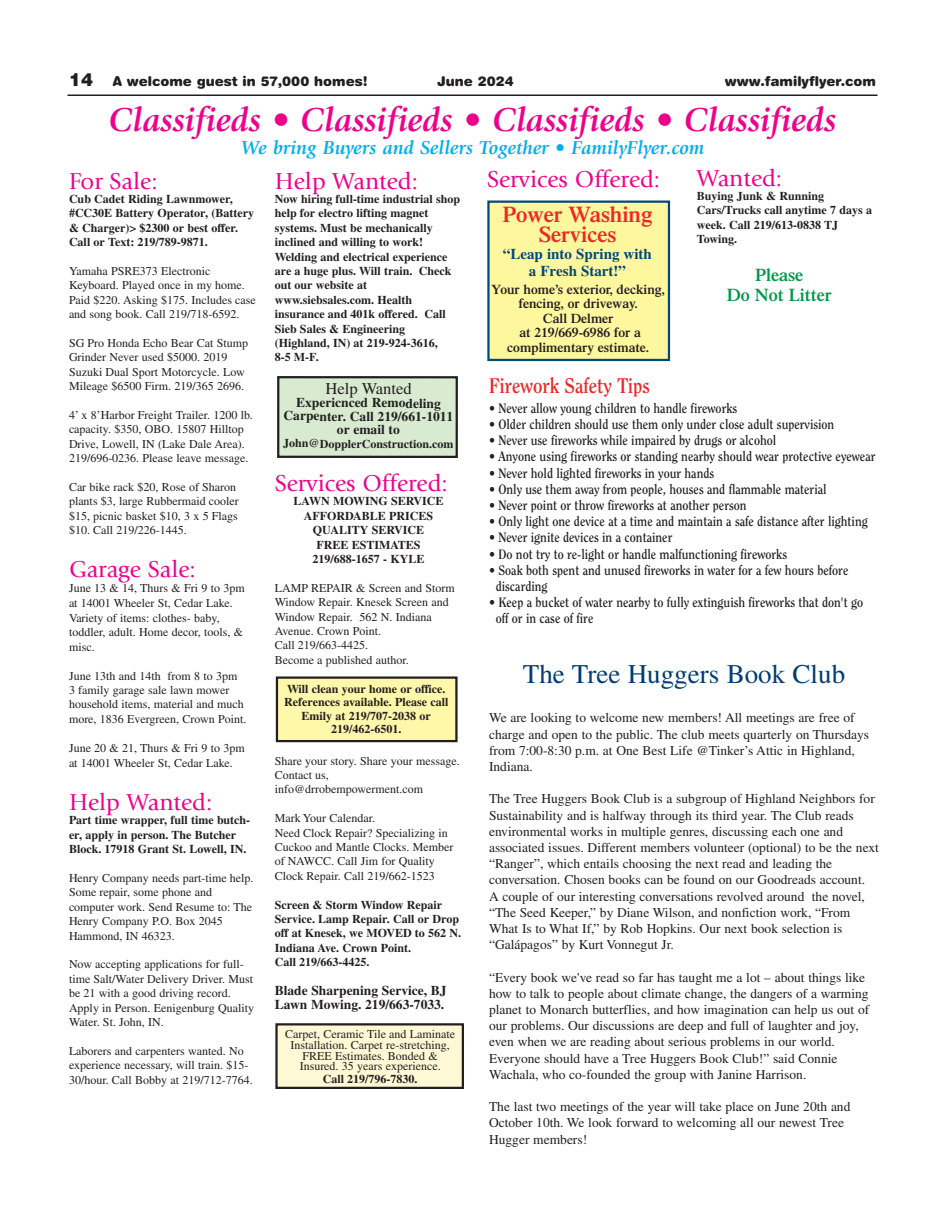
<style>
.page{position:relative;width:945px;height:1215px;background:#fff}
.page>*{position:absolute;margin:0;border:0;box-sizing:border-box;transform-origin:0 0}
.t1{font:italic 700 34.5px "Giovanni";color:#ed028c}
.t2{font:27px "Times";color:#003c77}
.t3{font:24px "Giovanni";color:#ed028c}
.t4{font:600 22.5px/20px "Times";color:#ed2724;text-align:center}
.t5{font:700 21px "Clearface";color:#ed2724;scale:.9 1}
.t6{font:italic 700 19.5px "Giovanni";color:#00aeef}
.t7{font:600 18px/20px "Times";color:#00984a;text-align:center}
.t8{font:16.5px "Times";letter-spacing:-.005em;color:#231f20}
.t9{font:700 15px/16.8px "Times";color:#004979;text-align:center}
.t10{font:13.5px/16.2px "Times";color:#231f20}
.t11{font:700 13.5px/16.2px "Clearface";color:#231f20;scale:.9 1}
.t12{font:700 13.5px/13.5px "Times";letter-spacing:-.005em;color:#231f20}
.t13{font:600 13.5px/14.4px "Times";color:#231f20;text-align:center}
.t14{font:900 13.5px "Helvetica Rounded";color:#231f20}
.t15{font:12px/14.4px "Times";color:#231f20}
.t16{font:700 12px/14.4px "Times";color:#231f20}
.s1{font-family:"Helvetica";font-size:18px}
</style>
<div class="page">
<hr style="left:68px;top:94px;width:810px;height:2px;background:#231f20">
<div style="left:277px;top:1024px;width:186px;height:64px;background:#fef8d5"></div>
<div style="left:275px;top:1023px;width:189px;height:66px;border:2px solid #231f20"></div>
<div style="left:278px;top:377px;width:179px;height:80px;background:#d8ebd1"></div>
<div style="left:277px;top:376px;width:181px;height:82px;border:2px solid #231f20"></div>
<div style="left:490px;top:203px;width:178px;height:156px;background:#fff79e"></div>
<div style="left:487px;top:201px;width:183px;height:160px;border:2px solid #004979"></div>
<div style="left:277px;top:678px;width:179px;height:63px;background:#fff8ab"></div>
<div style="left:276px;top:676px;width:182px;height:66px;border:2px solid #231f20"></div>
<p class="t14" style="left:69px;top:76px;width:300px"><span class="s1">14</span> A welcome guest in 57,000 homes!</p>
<p class="t14" style="left:437px;top:76px;width:78px">June 2024</p>
<p class="t14" style="left:725px;top:76px;width:153px">www.familyflyer.com</p>
<h1 class="t1" style="left:109px;top:105px;width:729px">Classifieds • Classifieds • Classifieds • Classifieds</h1>
<h3 class="t6" style="left:241px;top:139px;width:465px">We bring Buyers and Sellers Together • FamilyFlyer.com</h3>
<h3 class="t3" style="left:69px;top:171px;width:90px">For Sale:</h3>
<p class="t16" style="left:69px;top:193px;width:187px">Cub Cadet Riding Lawnmower, #CC30E Battery Operator, (Battery &amp; Charger)&gt; $2300 or best offer.<br>Call or Text: 219/789-9871.</p>
<p class="t15" style="left:69px;top:265px;width:188px">Yamaha PSRE373 Electronic Keyboard. Played once in my home.<br>Paid $220. Asking $175. Includes case and song book. Call 219/718-6592.</p>
<p class="t15" style="left:69px;top:337px;width:181px">SG Pro Honda Echo Bear Cat Stump<br>Grinder Never used $5000. 2019<br>Suzuki Dual Sport Motorcycle. Low<br>Mileage $6500 Firm. 219/365 2696.</p>
<p class="t15" style="left:69px;top:409px;width:185px">4’ x 8’Harbor Freight Trailer. 1200 lb. capacity. $350, OBO. 15807 Hilltop Drive, Lowell, IN (Lake Dale Area).<br>219/696-0236. Please leave message.</p>
<p class="t15" style="left:69px;top:481px;width:171px">Car bike rack $20, Rose of Sharon plants $3, large Rubbermaid cooler $15, picnic basket $10, 3 x 5 Flags $10. Call 219/226-1445.</p>
<h3 class="t3" style="left:69px;top:559px;width:128px">Garage Sale:</h3>
<p class="t15" style="left:69px;top:582px;width:177px">June 13 &amp; 14, Thurs &amp; Fri 9 to 3pm at 14001 Wheeler St, Cedar Lake.<br>Variety of items: clothes- baby, toddler, adult. Home decor, tools, &amp; misc.</p>
<p class="t15" style="left:69px;top:670px;width:179px">June 13th and 14th from 8 to 3pm<br>3 family garage sale lawn mower household items, material and much more, 1836 Evergreen, Crown Point.</p>
<p class="t15" style="left:69px;top:742px;width:177px;line-height:14.9px">June 20 &amp; 21, Thurs &amp; Fri 9 to 3pm at 14001 Wheeler St, Cedar Lake.</p>
<h3 class="t3" style="left:69px;top:792px;width:145px">Help Wanted:</h3>
<p class="t16" style="left:69px;top:814px;width:183px">Part time wrapper, full time butch&shy;er, apply in person. The Butcher<br>Block. 17918 Grant St. Lowell, IN.</p>
<p class="t15" style="left:69px;top:872px;width:186px">Henry Company needs part-time help.<br>Some repair, some phone and computer work. Send Resume to: The<br>Henry Company P.O. Box 2045<br>Hammond, IN 46323.</p>
<p class="t15" style="left:69px;top:959px;width:187px">Now accepting applications for full&shy;time Salt/Water Delivery Driver. Must be 21 with a good driving record.<br>Apply in Person. Eenigenburg Quality Water. St. John, IN.</p>
<p class="t15" style="left:69px;top:1045px;width:185px">Laborers and carpenters wanted. No experience necessary, will train. $15-<br>30/hour. Call Bobby at 219/712-7764.</p>
<h3 class="t3" style="left:275px;top:171px;width:145px">Help Wanted:</h3>
<p class="t16" style="left:275px;top:193px;width:187px">Now hiring full-time industrial shop help for electro lifting magnet systems. Must be mechanically inclined and willing to work!<br>Welding and electrical experience are a huge plus. Will train. Check out our website at www.siebsales.com. Health insurance and 401k offered. Call<br>Sieb Sales &amp; Engineering (Highland, IN) at 219-924-3616,<br>8-5 M-F.</p>
<h3 class="t8" style="left:326px;top:383px;width:88px">Help Wanted</h3>
<p class="t12" style="left:284px;top:397px;width:171px;text-align:center">Expericnced Remodeling<br>Carpenter. Call 219/661-1011 or email to</p>
<p class="t16" style="left:283px;top:438px;width:172px">John@DopplerConstruction.com</p>
<h3 class="t3" style="left:275px;top:473px;width:175px">Services Offered:</h3>
<p class="t16" style="left:293px;top:495px;width:152px;text-align:center">LAWN MOWING SERVICE<br>AFFORDABLE PRICES<br>QUALITY SERVICE<br>FREE ESTIMATES<br>219/688-1657 - KYLE</p>
<p class="t15" style="left:275px;top:582px;width:182px">LAMP REPAIR &amp; Screen and Storm<br>Window Repair. Knesek Screen and<br>Window Repair. 562 N. Indiana<br>Avenue. Crown Point.<br>Call 219/663-4425.<br>Become a published author.</p>
<p class="t16" style="left:284px;top:683px;width:166px;line-height:13.4px;text-align:center">Will clean your home or office.<br>References available. Please call<br>Emily at 219/707-2038 or<br>219/462-6501.</p>
<p class="t15" style="left:275px;top:755px;width:187px">Share your story. Share your message.<br>Contact us, info@drrobempowerment.com</p>
<p class="t15" style="left:275px;top:812px;width:180px">Mark Your Calendar.<br>Need Clock Repair? Specializing in<br>Cuckoo and Mantle Clocks. Member of NAWCC. Call Jim for Quality<br>Clock Repair. Call 219/662-1523</p>
<p class="t16" style="left:275px;top:899px;width:188px">Screen &amp; Storm Window Repair<br>Service. Lamp Repair. Call or Drop off at Knesek, we MOVED to 562 N.<br>Indiana Ave. Crown Point.<br>Call 219/663-4425.</p>
<p class="t12" style="left:275px;top:985px;width:174px;line-height:14.4px">Blade Sharpening Service, BJ<br>Lawn Mowing. 219/663-7033.</p>
<p class="t15" style="left:285px;top:1030px;width:172px;line-height:10.8px;text-align:center">Carpet, Ceramic Tile and Laminate<br>Installation. Carpet re-stretching,<br>FREE Estimates. Bonded &amp;<br>Insured. 35 years experience.</p>
<p class="t16" style="left:323px;top:1073px;width:96px">Call 219/796-7830.</p>
<h3 class="t3" style="left:487px;top:170px;width:175px">Services Offered:</h3>
<h3 class="t3" style="left:697px;top:168px;width:87px">Wanted:</h3>
<p class="t16" style="left:697px;top:190px;width:177px">Buying Junk &amp; Running<br>Cars/Trucks call anytime 7 days a week. Call 219/613-0838 TJ<br>Towing.</p>
<h3 class="t7" style="left:727px;top:266px;width:106px">Please<br>Do Not Litter</h3>
<h3 class="t4" style="left:502px;top:206px;width:151px">Power Washing<br>Services</h3>
<p class="t9" style="left:503px;top:247px;width:151px">“Leap into Spring with a Fresh Start!”</p>
<p class="t13" style="left:492px;top:283px;width:175px">Your home’s exterior, decking, fencing, or driveway.<br>Call Delmer<br>at 219/669-6986 for a complimentary estimate.</p>
<h3 class="t5" style="left:489px;top:377px;width:180px">Firework Safety Tips</h3>
<p class="t11" style="left:489px;top:401px;width:277px">• Never allow young children to handle fireworks</p>
<p class="t11" style="left:489px;top:417px;width:385px">• Older children should use them only under close adult supervision</p>
<p class="t11" style="left:489px;top:433px;width:321px">• Never use fireworks while impaired by drugs or alcohol</p>
<p class="t11" style="left:489px;top:449px;width:431px">• Anyone using fireworks or standing nearby should wear protective eyewear</p>
<p class="t11" style="left:489px;top:465px;width:252px">• Never hold lighted fireworks in your hands</p>
<p class="t11" style="left:489px;top:482px;width:376px">• Only use them away from people, houses and flammable material</p>
<p class="t11" style="left:489px;top:498px;width:288px">• Never point or throw fireworks at another person</p>
<p class="t11" style="left:489px;top:514px;width:422px">• Only light one device at a time and maintain a safe distance after lighting</p>
<p class="t11" style="left:489px;top:530px;width:205px">• Never ignite devices in a container</p>
<p class="t11" style="left:489px;top:546px;width:333px">• Do not try to re-light or handle malfunctioning fireworks</p>
<p class="t11" style="left:496px;top:563px;width:393px;text-indent:-7px">• Soak both spent and unused fireworks in water for a few hours before discarding</p>
<p class="t11" style="left:496px;top:595px;width:410px;text-indent:-7px">• Keep a bucket of water nearby to fully extinguish fireworks that don't go off or in case of fire</p>
<h2 class="t2" style="left:523px;top:665px;width:324px">The Tree Huggers Book Club</h2>
<p class="t10" style="left:489px;top:711px;width:382px">We are looking to welcome new members! All meetings are free of charge and open to the public. The club meets quarterly on Thursdays from 7:00-8:30 p.m. at One Best Life @Tinker’s Attic in Highland, Indiana.</p>
<p class="t10" style="left:489px;top:792px;width:391px">The Tree Huggers Book Club is a subgroup of Highland Neighbors for Sustainability and is halfway through its third year. The Club reads environmental works in multiple genres, discussing each one and associated issues. Different members volunteer (optional) to be the next “Ranger”, which entails choosing the next read and leading the conversation. Chosen books can be found on our Goodreads account.<br>A couple of our interesting conversations revolved around the novel, “The Seed Keeper,” by Diane Wilson, and nonfiction work, “From What Is to What If,” by Rob Hopkins. Our next book selection is “Galápagos” by Kurt Vonnegut Jr.</p>
<p class="t10" style="left:489px;top:970px;width:382px">“Every book we've read so far has taught me a lot – about things like how to talk to people about climate change, the dangers of a warming planet to Monarch butterflies, and how imagination can help us out of our problems. Our discussions are deep and full of laughter and joy, even when we are reading about serious problems in our world.<br>Everyone should have a Tree Huggers Book Club!” said Connie Wachala, who co-founded the group with Janine Harrison.</p>
<p class="t10" style="left:489px;top:1100px;width:363px">The last two meetings of the year will take place on June 20th and<br>October 10th. We look forward to welcoming all our newest Tree<br>Hugger members!</p>
</div>
